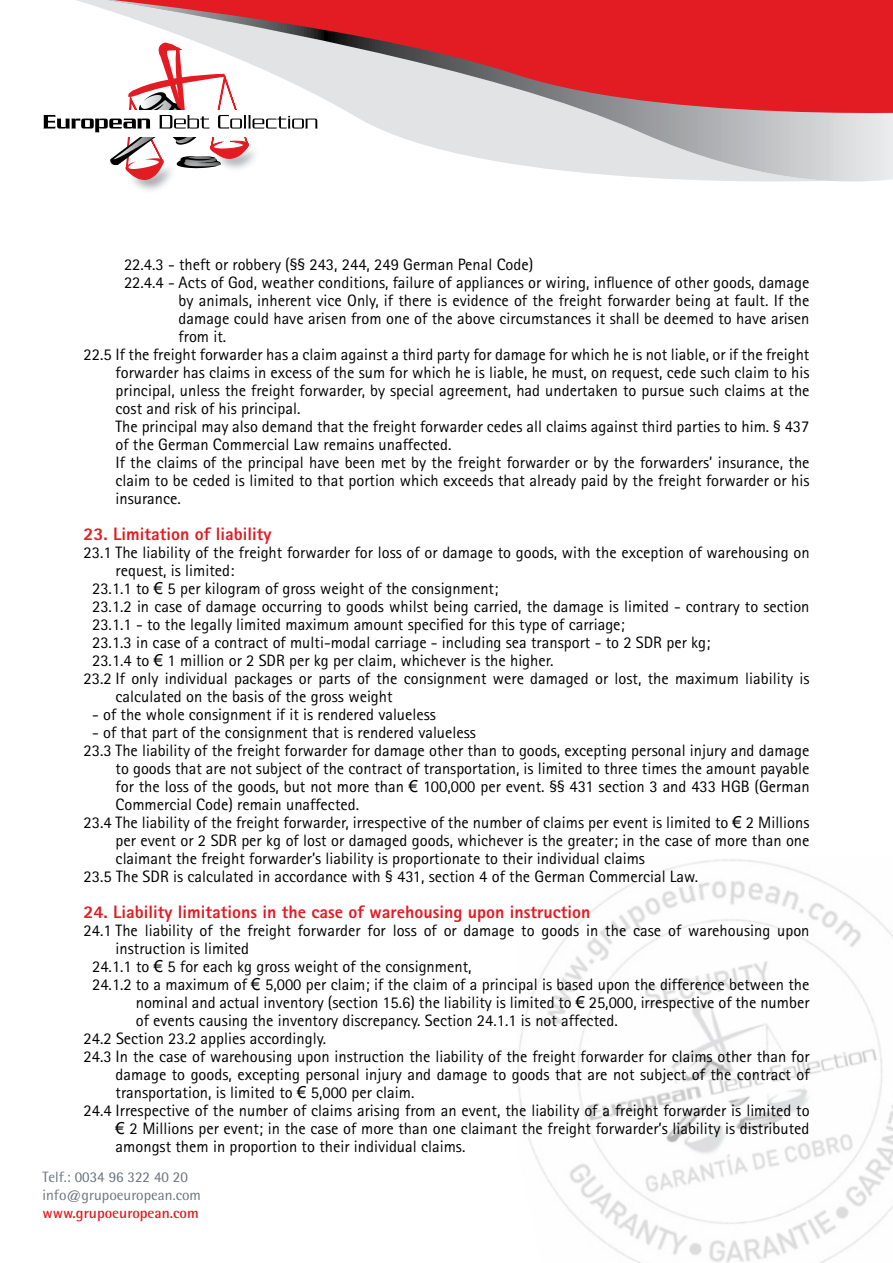
<style>
.page{position:relative;width:893px;height:1263px;background:#fff}
.page>*{position:absolute;margin:0;border:0;box-sizing:border-box;transform-origin:0 0}
.t1{font:800 18px "Rotis Sans Serif";color:#e31b23}
.t2{font:16.5px "Rotis Sans Serif";color:#000}
.t3{font:15px/18px "Rotis Semi Sans";color:#6a737b}
.t4{font:700 15px "Rotis Semi Sans";color:#e31b23}
.s1{font-family:"Arial"}
</style>
<div class="page">
<img style="left:517px;top:859px;width:376px;height:404px">
<svg style="left:378px;top:128px;width:515px;height:54px"></svg>
<svg style="left:76px;top:0;width:817px;height:128px;background:#d85c62"></svg>
<div style="left:34px;top:110px;width:293px;height:27px;background:#fff"></div>
<svg style="left:44px;top:38px;width:273px;height:153px"></svg>
<p class="t2" style="left:124px;top:255px;width:411px">22.4.3 - theft or robbery (§§ 243, 244, 249 German Penal Code)</p>
<p class="t2" style="left:124px;top:273px;width:687px">22.4.4 - Acts of God, weather conditions, failure of appliances or wiring, influence of other goods, damage</p>
<p class="t2" style="left:179px;top:291px;width:632px">by animals, inherent vice Only, if there is evidence of the freight forwarder being at fault. If the</p>
<p class="t2" style="left:179px;top:309px;width:632px">damage could have arisen from one of the above circumstances it shall be deemed to have arisen</p>
<p class="t2" style="left:179px;top:327px;width:49px">from it.</p>
<p class="t2" style="left:84px;top:345px;width:727px">22.5 If the freight forwarder has a claim against a third party for damage for which he is not liable, or if the freight</p>
<p class="t2" style="left:116px;top:363px;width:695px">forwarder has claims in excess of the sum for which he is liable, he must, on request, cede such claim to his</p>
<p class="t2" style="left:116px;top:381px;width:695px">principal, unless the freight forwarder, by special agreement, had undertaken to pursue such claims at the</p>
<p class="t2" style="left:116px;top:399px;width:186px">cost and risk of his principal.</p>
<p class="t2" style="left:116px;top:417px;width:695px">The principal may also demand that the freight forwarder cedes all claims against third parties to him. § 437</p>
<p class="t2" style="left:116px;top:435px;width:338px">of the German Commercial Law remains unaffected.</p>
<p class="t2" style="left:116px;top:453px;width:696px">If the claims of the principal have been met by the freight forwarder or by the forwarders’ insurance, the</p>
<p class="t2" style="left:116px;top:471px;width:696px">claim to be ceded is limited to that portion which exceeds that already paid by the freight forwarder or his</p>
<p class="t2" style="left:116px;top:489px;width:67px">insurance.</p>
<p class="t1" style="left:84px;top:522px;width:189px">23. Limitation of liability</p>
<p class="t2" style="left:84px;top:543px;width:727px">23.1 The liability of the freight forwarder for loss of or damage to goods, with the exception of warehousing on</p>
<p class="t2" style="left:116px;top:561px;width:120px">request, is limited:</p>
<p class="t2" style="left:92px;top:579px;width:408px">23.1.1 to <span class="s1">€</span> 5 per kilogram of gross weight of the consignment;</p>
<p class="t2" style="left:92px;top:597px;width:719px">23.1.2 in case of damage occurring to goods whilst being carried, the damage is limited - contrary to section</p>
<p class="t2" style="left:92px;top:615px;width:534px">23.1.1 - to the legally limited maximum amount specified for this type of carriage;</p>
<p class="t2" style="left:92px;top:633px;width:620px">23.1.3 in case of a contract of multi-modal carriage - including sea transport - to 2 SDR per kg;</p>
<p class="t2" style="left:92px;top:651px;width:463px">23.1.4 to <span class="s1">€</span> 1 million or 2 SDR per kg per claim, whichever is the higher.</p>
<p class="t2" style="left:84px;top:669px;width:727px">23.2 If only individual packages or parts of the consignment were damaged or lost, the maximum liability is</p>
<p class="t2" style="left:116px;top:687px;width:279px">calculated on the basis of the gross weight</p>
<p class="t2" style="left:92px;top:705px;width:345px">- of the whole consignment if it is rendered valueless</p>
<p class="t2" style="left:92px;top:723px;width:385px">- of that part of the consignment that is rendered valueless</p>
<p class="t2" style="left:84px;top:741px;width:727px">23.3 The liability of the freight forwarder for damage other than to goods, excepting personal injury and damage</p>
<p class="t2" style="left:116px;top:759px;width:695px">to goods that are not subject of the contract of transportation, is limited to three times the amount payable</p>
<p class="t2" style="left:116px;top:777px;width:695px">for the loss of the goods, but not more than <span class="s1">€</span> 100,000 per event. §§ 431 section 3 and 433 HGB (German</p>
<p class="t2" style="left:116px;top:795px;width:245px">Commercial Code) remain unaffected.</p>
<p class="t2" style="left:84px;top:813px;width:727px">23.4 The liability of the freight forwarder, irrespective of the number of claims per event is limited to <span class="s1">€</span> 2 Millions</p>
<p class="t2" style="left:116px;top:831px;width:695px">per event or 2 SDR per kg of lost or damaged goods, whichever is the greater; in the case of more than one</p>
<p class="t2" style="left:116px;top:849px;width:531px">claimant the freight forwarder’s liability is proportionate to their individual claims</p>
<p class="t2" style="left:84px;top:867px;width:616px">23.5 The SDR is calculated in accordance with § 431, section 4 of the German Commercial Law.</p>
<p class="t1" style="left:84px;top:900px;width:508px">24. Liability limitations in the case of warehousing upon instruction</p>
<p class="t2" style="left:84px;top:921px;width:727px">24.1 The liability of the freight forwarder for loss of or damage to goods in the case of warehousing upon</p>
<p class="t2" style="left:116px;top:939px;width:135px">instruction is limited</p>
<p class="t2" style="left:92px;top:957px;width:381px">24.1.1 to <span class="s1">€</span> 5 for each kg gross weight of the consignment,</p>
<p class="t2" style="left:92px;top:975px;width:719px">24.1.2 to a maximum of <span class="s1">€</span> 5,000 per claim; if the claim of a principal is based upon the difference between the</p>
<p class="t2" style="left:136px;top:993px;width:675px">nominal and actual inventory (section 15.6) the liability is limited to <span class="s1">€</span> 25,000, irrespective of the number</p>
<p class="t2" style="left:136px;top:1011px;width:483px">of events causing the inventory discrepancy. Section 24.1.1 is not affected.</p>
<p class="t2" style="left:84px;top:1029px;width:244px">24.2 Section 23.2 applies accordingly.</p>
<p class="t2" style="left:84px;top:1047px;width:727px">24.3 In the case of warehousing upon instruction the liability of the freight forwarder for claims other than for</p>
<p class="t2" style="left:116px;top:1065px;width:695px">damage to goods, excepting personal injury and damage to goods that are not subject of the contract of</p>
<p class="t2" style="left:116px;top:1083px;width:300px">transportation, is limited to <span class="s1">€</span> 5,000 per claim.</p>
<p class="t2" style="left:84px;top:1101px;width:727px">24.4 Irrespective of the number of claims arising from an event, the liability of a freight forwarder is limited to</p>
<p class="t2" style="left:116px;top:1119px;width:695px"><span class="s1">€</span> 2 Millions per event; in the case of more than one claimant the freight forwarder’s liability is distributed</p>
<p class="t2" style="left:116px;top:1137px;width:351px">amongst them in proportion to their individual claims.</p>
<p class="t3" style="left:43px;top:1168px;width:160px">Telf.: 0034 96 322 40 20 info@grupoeuropean.com</p>
<p class="t4" style="left:43px;top:1203px;width:158px">www.grupoeuropean.com</p>
</div>
